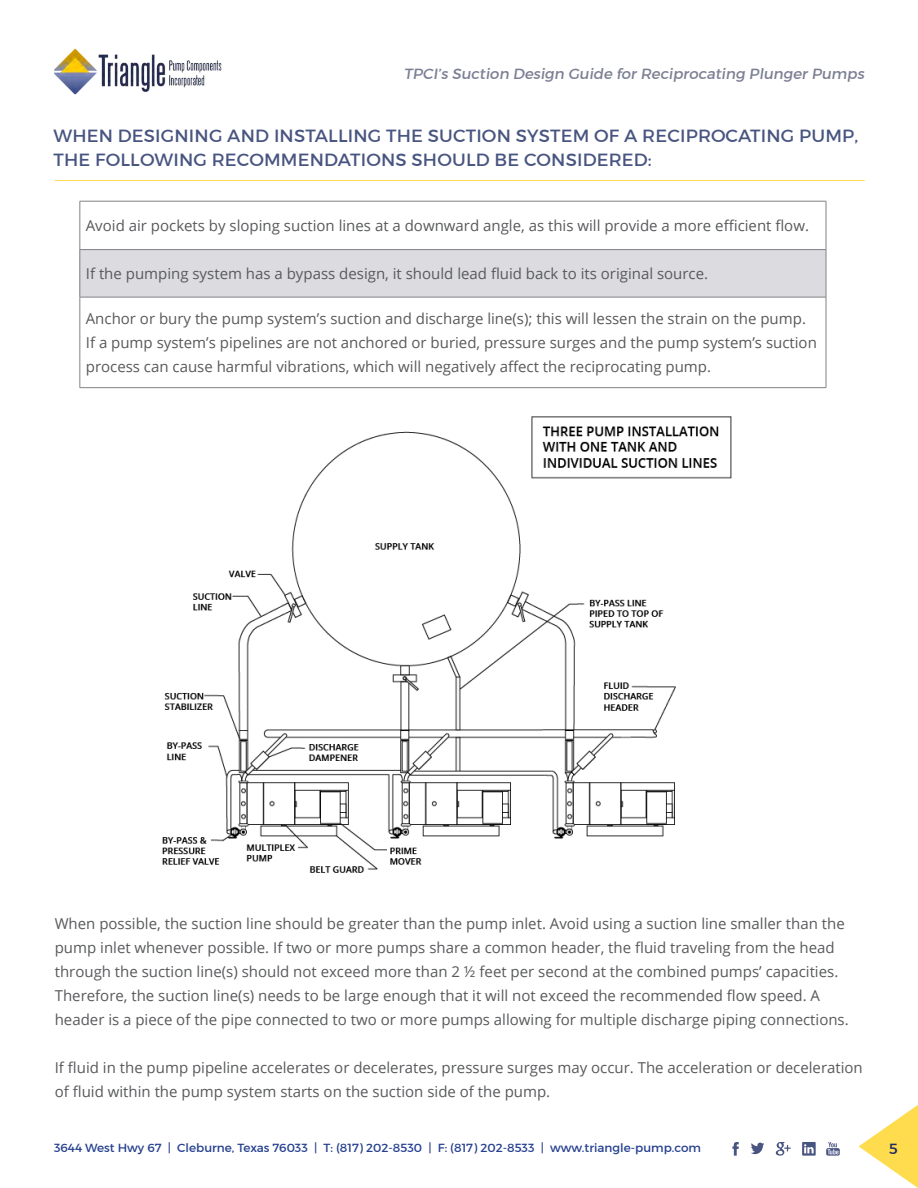
<style>
.page{position:relative;width:918px;height:1188px;background:#fff}
.page>*{position:absolute;margin:0;border:0;box-sizing:border-box;transform-origin:0 0}
.t1{font:18px/24px "Montserrat";letter-spacing:.01em;color:#495581}
.t2{font:15px/24px "Open Sans";color:#58595b}
.t3{font:15px "Montserrat";color:#7b7f93}
.t4{font:15px "Montserrat";color:#212a5c}
.t5{font:12px "Montserrat";color:#25408f}
</style>
<div class="page">
<svg style="left:859px;top:1105px;width:59px;height:83px"></svg>
<img style="left:54px;top:48px;width:168px;height:46px">
<svg style="left:732px;top:1142px;width:7px;height:14px"></svg>
<svg style="left:751px;top:1143px;width:13px;height:11px"></svg>
<svg style="left:776px;top:1142px;width:15px;height:14px"></svg>
<svg style="left:802px;top:1142px;width:14px;height:14px"></svg>
<svg style="left:826px;top:1142px;width:14px;height:14px"></svg>
<hr style="left:55px;top:180px;width:810px;height:1px;background:#fedb4e">
<img style="left:163px;top:417px;width:568px;height:456px">
<div style="left:80px;top:250px;width:746px;height:47px;background:#dcdce0"></div>
<hr style="left:80px;top:201px;width:746px;height:1px;background:#808285">
<hr style="left:80px;top:201px;width:1px;height:48px;background:#808285">
<hr style="left:826px;top:201px;width:1px;height:48px;background:#808285">
<hr style="left:80px;top:249px;width:746px;height:1px;background:#808285">
<hr style="left:80px;top:250px;width:1px;height:47px;background:#808285">
<hr style="left:826px;top:250px;width:1px;height:47px;background:#808285">
<hr style="left:80px;top:297px;width:746px;height:1px;background:#808285">
<hr style="left:80px;top:297px;width:1px;height:90px;background:#808285">
<hr style="left:826px;top:297px;width:1px;height:90px;background:#808285">
<hr style="left:80px;top:387px;width:746px;height:1px;background:#808285">
<p class="t3" style="left:404px;top:64px;width:464px">TPCI’s Suction Design Guide for Reciprocating Plunger Pumps</p>
<p class="t1" style="left:54px;top:124px;width:806px">WHEN DESIGNING AND INSTALLING THE SUCTION SYSTEM OF A RECIPROCATING PUMP,<br>THE FOLLOWING RECOMMENDATIONS SHOULD BE CONSIDERED:</p>
<p class="t2" style="left:86px;top:213px;width:725px">Avoid air pockets by sloping suction lines at a downward angle, as this will provide a more efficient flow.</p>
<p class="t2" style="left:86px;top:261px;width:624px">If the pumping system has a bypass design, it should lead fluid back to its original source.</p>
<p class="t2" style="left:86px;top:306px;width:733px">Anchor or bury the pump system’s suction and discharge line(s); this will lessen the strain on the pump.<br>If a pump system’s pipelines are not anchored or buried, pressure surges and the pump system’s suction process can cause harmful vibrations, which will negatively affect the reciprocating pump.</p>
<p class="t2" style="left:55px;top:911px;width:795px">When possible, the suction line should be greater than the pump inlet. Avoid using a suction line smaller than the pump inlet whenever possible. If two or more pumps share a common header, the fluid traveling from the head through the suction line(s) should not exceed more than 2 ½ feet per second at the combined pumps’ capacities.<br>Therefore, the suction line(s) needs to be large enough that it will not exceed the recommended flow speed. A header is a piece of the pipe connected to two or more pumps allowing for multiple discharge piping connections.</p>
<p class="t2" style="left:55px;top:1055px;width:810px">If fluid in the pump pipeline accelerates or decelerates, pressure surges may occur. The acceleration or deceleration of fluid within the pump system starts on the suction side of the pump.</p>
<p class="t5" style="left:54px;top:1141px;width:649px">3644 West Hwy 67 | Cleburne, Texas 76033 | T: (817) 202-8530 | F: (817) 202-8533 | www.triangle-pump.com</p>
<p class="t4" style="left:889px;top:1139px;width:10px">5</p>
</div>
